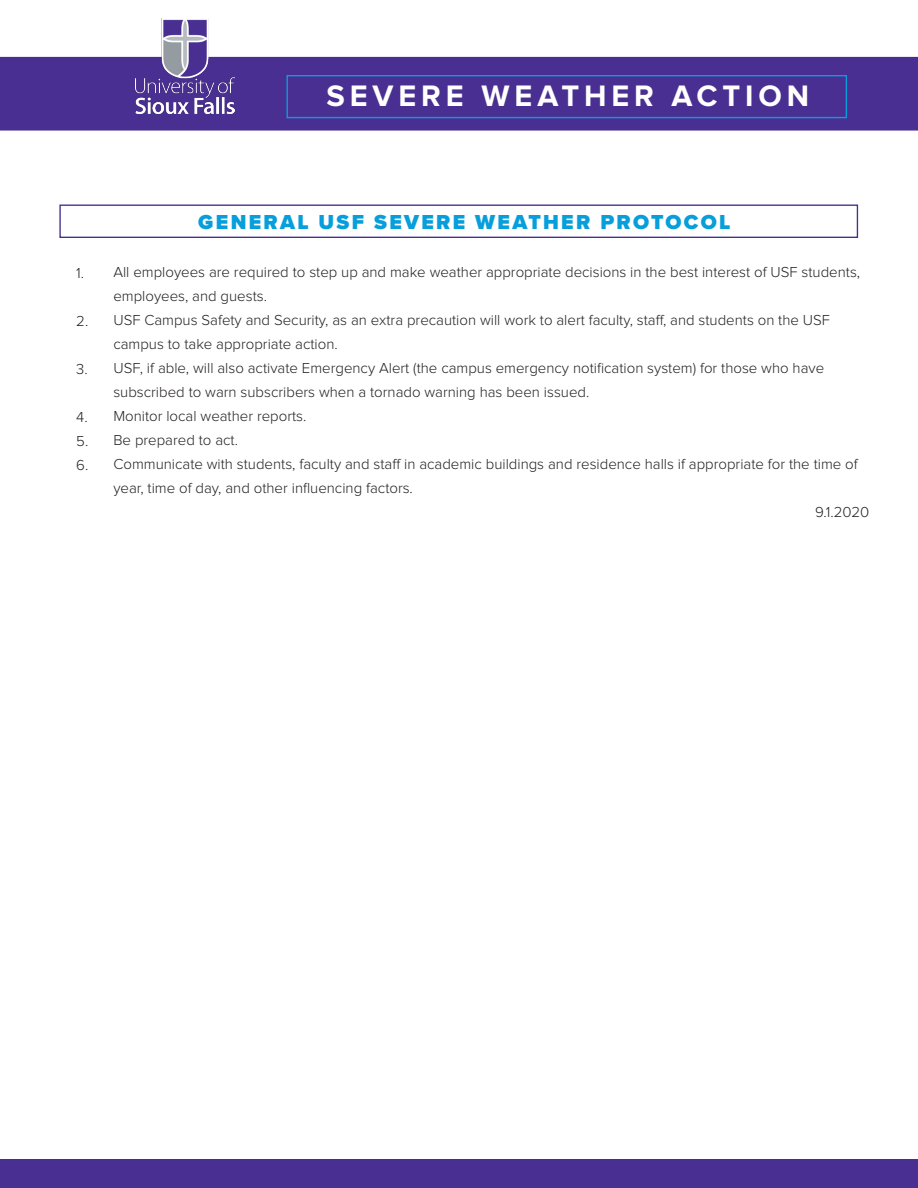
<style>
.page{position:relative;width:918px;height:1188px;background:#fff}
.page>*{position:absolute;margin:0;border:0;box-sizing:border-box;transform-origin:0 0}
.t1{font:700 30.75px "Proxima Nova";letter-spacing:.16em;color:#fff}
.t2{font:900 21px "Proxima Nova";letter-spacing:.11em;color:#069edb}
.t3{font:300 15px/24px "Proxima Nova";color:#231f20}
</style>
<div class="page">
<div style="left:0;top:1160px;width:918px;height:28px;background:#492f91"></div>
<div style="left:0;top:57px;width:918px;height:74px;background:#492f91"></div>
<img style="left:135px;top:18px;width:100px;height:95px">
<div style="left:59px;top:205px;width:799px;height:33px;border:1px solid #492f91"></div>
<div style="left:287px;top:75px;width:560px;height:43px;border:1px solid #069edb"></div>
<p class="t1" style="left:327px;top:82px;width:484px">SEVERE WEATHER ACTION</p>
<p class="t3" style="left:76px;top:262px;width:9px">1.</p>
<p class="t3" style="left:76px;top:310px;width:14px">2.</p>
<p class="t3" style="left:76px;top:358px;width:13px">3.</p>
<p class="t3" style="left:76px;top:406px;width:13px">4.</p>
<p class="t3" style="left:76px;top:430px;width:14px">5.</p>
<p class="t3" style="left:76px;top:454px;width:14px">6.</p>
<p class="t2" style="left:198px;top:206px;width:534px">GENERAL USF SEVERE WEATHER PROTOCOL</p>
<p class="t3" style="left:113px;top:260px;width:748px">All employees are required to step up and make weather appropriate decisions in the best interest of USF students, employees, and guests.</p>
<p class="t3" style="left:113px;top:308px;width:718px">USF Campus Safety and Security, as an extra precaution will work to alert faculty, staff, and students on the USF campus to take appropriate action.</p>
<p class="t3" style="left:113px;top:356px;width:712px">USF, if able, will also activate Emergency Alert (the campus emergency notification system) for those who have subscribed to warn subscribers when a tornado warning has been issued.</p>
<p class="t3" style="left:113px;top:404px;width:195px">Monitor local weather reports.</p>
<p class="t3" style="left:113px;top:428px;width:126px">Be prepared to act.</p>
<p class="t3" style="left:113px;top:452px;width:746px">Communicate with students, faculty and staff in academic buildings and residence halls if appropriate for the time of year, time of day, and other influencing factors.</p>
<p class="t3" style="left:815px;top:500px;width:56px">9.1.2020</p>
</div>
